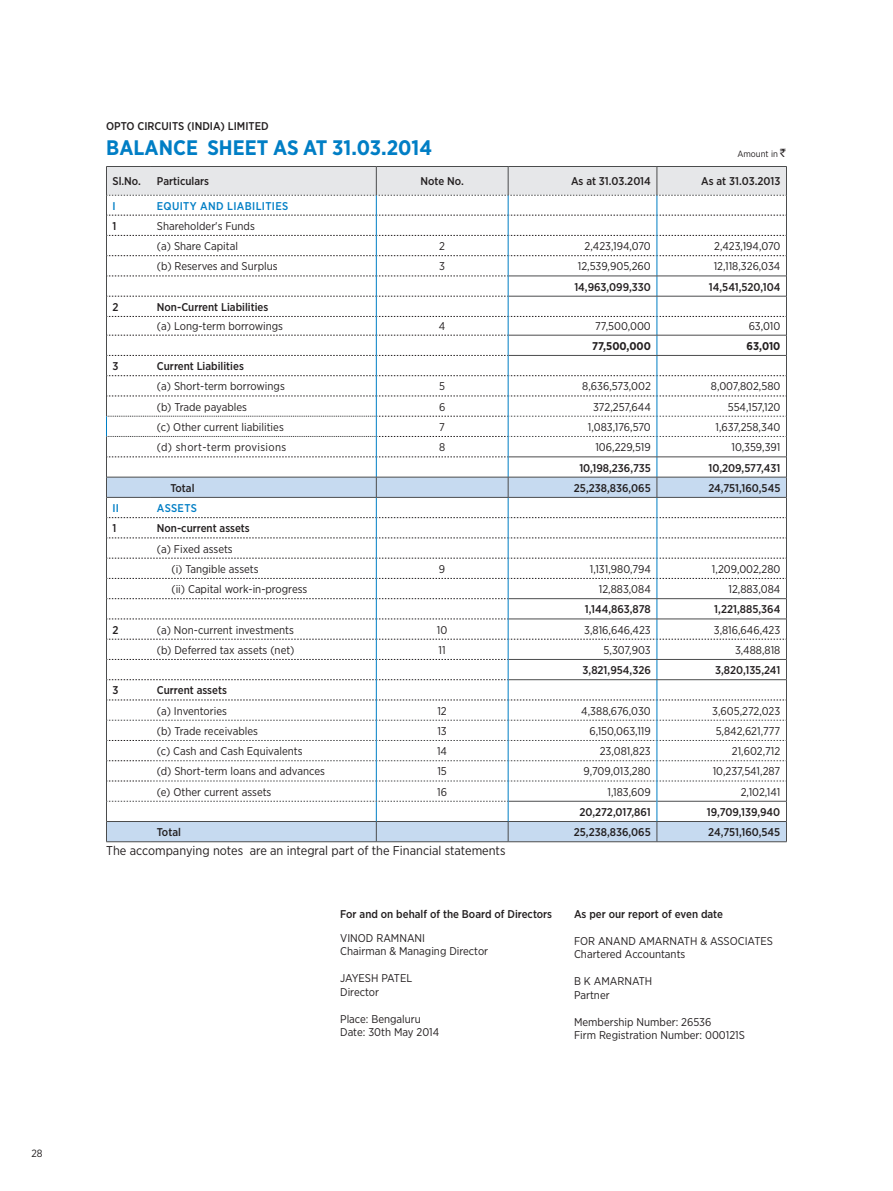
<style>
.page{position:relative;width:893px;height:1191px;background:#fff}
.page>*{position:absolute;margin:0;border:0;box-sizing:border-box;transform-origin:0 0}
.t1{font:700 21px "Gotham Narrow";color:#007ec5}
.t2{font:12.75px "Gotham Narrow";color:#231f20}
.t3{font:11.25px/13.5px "Gotham Narrow";color:#231f20}
.t4{font:500 11.25px "Gotham Narrow";color:#231f20}
.t5{font:500 11.25px "Gotham Narrow";letter-spacing:.03em;color:#007ec5}
.t6{font:11.25px "Gotham Narrow";letter-spacing:.03em;color:#231f20}
.t7{font:700 11.25px "Gotham Narrow";color:#231f20}
.t8{font:10.5px "Gotham Narrow";color:#231f20}
.t9{font:9px "Gotham Narrow";color:#231f20}
.s1{font-family:"Rupee Foradian";font-size:11.25px}
</style>
<div class="page">
<hr style="left:106px;top:841px;width:45px;height:1px;background:#4b4c4d">
<hr style="left:151px;top:841px;width:225px;height:1px;background:#4b4c4d">
<hr style="left:376px;top:841px;width:132px;height:1px;background:#4b4c4d">
<hr style="left:508px;top:841px;width:149px;height:1px;background:#4b4c4d">
<hr style="left:657px;top:841px;width:130px;height:1px;background:#4b4c4d">
<svg style="left:106px;top:166px;width:681px;height:675px"></svg>
<p class="t8" style="left:31px;top:1146px;width:13px">28</p>
<p class="t4" style="left:106px;top:119px;width:160px">OPTO CIRCUITS (INDIA) LIMITED</p>
<h1 class="t1" style="left:106px;top:135px;width:115px">BALANCE SHEET</h1>
<h1 class="t1" style="left:273px;top:135px;width:160px">AS AT 31.03.2014</h1>
<p class="t9" style="left:737px;top:149px;width:50px">Amount in <span class="s1">`</span></p>
<p class="t4" style="left:112px;top:174px;width:30px">Sl.No.</p>
<p class="t4" style="left:157px;top:174px;width:54px">Particulars</p>
<p class="t4" style="left:421px;top:174px;width:45px">Note No.</p>
<p class="t4" style="left:571px;top:174px;width:81px">As at 31.03.2014</p>
<p class="t4" style="left:701px;top:174px;width:81px">As at 31.03.2013</p>
<p class="t5" style="left:112px;top:199px;width:5px">I</p>
<p class="t5" style="left:157px;top:199px;width:133px">EQUITY AND LIABILITIES</p>
<p class="t4" style="left:112px;top:219px;width:5px">1</p>
<p class="t3" style="left:157px;top:215px;width:99px;line-height:20.2px">Shareholder's Funds (a) Share Capital</p>
<p class="t3" style="left:439px;top:239px;width:7px">2</p>
<p class="t3" style="left:585px;top:239px;width:68px">2,423,194,070</p>
<p class="t3" style="left:714px;top:239px;width:68px">2,423,194,070</p>
<p class="t3" style="left:157px;top:259px;width:122px">(b) Reserves and Surplus</p>
<p class="t3" style="left:439px;top:259px;width:7px">3</p>
<p class="t3" style="left:578px;top:259px;width:75px">12,539,905,260</p>
<p class="t3" style="left:714px;top:259px;width:68px">12,118,326,034</p>
<p class="t4" style="left:574px;top:279px;width:78px">14,963,099,330</p>
<p class="t4" style="left:709px;top:279px;width:73px">14,541,520,104</p>
<p class="t4" style="left:112px;top:300px;width:8px">2</p>
<p class="t4" style="left:157px;top:300px;width:113px">Non-Current Liabilities</p>
<p class="t3" style="left:157px;top:319px;width:128px">(a) Long-term borrowings</p>
<p class="t3" style="left:439px;top:319px;width:8px">4</p>
<p class="t3" style="left:595px;top:319px;width:57px">77,500,000</p>
<p class="t3" style="left:749px;top:319px;width:33px">63,010</p>
<p class="t7" style="left:592px;top:338px;width:60px">77,500,000</p>
<p class="t7" style="left:747px;top:338px;width:35px">63,010</p>
<p class="t4" style="left:112px;top:359px;width:7px">3</p>
<p class="t4" style="left:157px;top:359px;width:89px">Current Liabilities</p>
<p class="t3" style="left:157px;top:379px;width:129px">(a) Short-term borrowings</p>
<p class="t3" style="left:439px;top:379px;width:7px">5</p>
<p class="t3" style="left:582px;top:379px;width:70px">8,636,573,002</p>
<p class="t3" style="left:711px;top:379px;width:71px">8,007,802,580</p>
<p class="t3" style="left:157px;top:399px;width:92px">(b) Trade payables</p>
<p class="t3" style="left:439px;top:399px;width:8px">6</p>
<p class="t3" style="left:593px;top:399px;width:59px">372,257,644</p>
<p class="t3" style="left:728px;top:399px;width:54px">554,157,120</p>
<p class="t3" style="left:157px;top:420px;width:128px">(c) Other current liabilities</p>
<p class="t3" style="left:439px;top:420px;width:7px">7</p>
<p class="t3" style="left:588px;top:420px;width:64px">1,083,176,570</p>
<p class="t3" style="left:715px;top:420px;width:66px">1,637,258,340</p>
<p class="t6" style="left:157px;top:440px;width:131px">(d) short-term provisions</p>
<p class="t3" style="left:439px;top:440px;width:8px">8</p>
<p class="t3" style="left:595px;top:440px;width:57px">106,229,519</p>
<p class="t3" style="left:731px;top:440px;width:50px">10,359,391</p>
<p class="t4" style="left:579px;top:460px;width:73px">10,198,236,735</p>
<p class="t4" style="left:709px;top:460px;width:73px">10,209,577,431</p>
<p class="t4" style="left:170px;top:481px;width:26px">Total</p>
<p class="t4" style="left:574px;top:481px;width:78px">25,238,836,065</p>
<p class="t4" style="left:708px;top:481px;width:74px">24,751,160,545</p>
<p class="t5" style="left:112px;top:501px;width:8px">II</p>
<p class="t5" style="left:157px;top:501px;width:42px">ASSETS</p>
<p class="t4" style="left:112px;top:521px;width:5px">1</p>
<p class="t4" style="left:157px;top:521px;width:94px">Non-current assets</p>
<p class="t3" style="left:171px;top:538px;width:89px;line-height:20.2px;text-indent:-15px">(a) Fixed assets<br>(i) Tangible assets</p>
<p class="t3" style="left:439px;top:562px;width:8px">9</p>
<p class="t3" style="left:590px;top:562px;width:63px">1,131,980,794</p>
<p class="t3" style="left:712px;top:562px;width:70px">1,209,002,280</p>
<p class="t3" style="left:171px;top:582px;width:137px">(ii) Capital work-in-progress</p>
<p class="t3" style="left:599px;top:582px;width:53px">12,883,084</p>
<p class="t3" style="left:728px;top:582px;width:53px">12,883,084</p>
<p class="t4" style="left:585px;top:602px;width:68px">1,144,863,878</p>
<p class="t4" style="left:714px;top:602px;width:68px">1,221,885,364</p>
<p class="t4" style="left:112px;top:622px;width:8px">2</p>
<p class="t3" style="left:157px;top:622px;width:138px">(a) Non-current investments</p>
<p class="t3" style="left:437px;top:622px;width:12px">10</p>
<p class="t3" style="left:584px;top:622px;width:68px">3,816,646,423</p>
<p class="t3" style="left:714px;top:622px;width:68px">3,816,646,423</p>
<p class="t3" style="left:157px;top:643px;width:139px">(b) Deferred tax assets (net)</p>
<p class="t3" style="left:439px;top:643px;width:9px">11</p>
<p class="t3" style="left:604px;top:643px;width:49px">5,307,903</p>
<p class="t3" style="left:735px;top:643px;width:47px">3,488,818</p>
<p class="t4" style="left:583px;top:663px;width:70px">3,821,954,326</p>
<p class="t4" style="left:715px;top:663px;width:67px">3,820,135,241</p>
<p class="t4" style="left:112px;top:683px;width:7px">3</p>
<p class="t4" style="left:157px;top:683px;width:72px">Current assets</p>
<p class="t3" style="left:157px;top:703px;width:72px">(a) Inventories</p>
<p class="t3" style="left:437px;top:703px;width:11px">12</p>
<p class="t3" style="left:581px;top:703px;width:71px">4,388,676,030</p>
<p class="t3" style="left:712px;top:703px;width:70px">3,605,272,023</p>
<p class="t3" style="left:157px;top:724px;width:103px">(b) Trade receivables</p>
<p class="t3" style="left:437px;top:724px;width:11px">13</p>
<p class="t3" style="left:589px;top:724px;width:63px">6,150,063,119</p>
<p class="t3" style="left:716px;top:724px;width:66px">5,842,621,777</p>
<p class="t3" style="left:157px;top:744px;width:147px">(c) Cash and Cash Equivalents</p>
<p class="t3" style="left:437px;top:744px;width:12px">14</p>
<p class="t3" style="left:600px;top:744px;width:53px">23,081,823</p>
<p class="t3" style="left:732px;top:744px;width:50px">21,602,712</p>
<p class="t3" style="left:157px;top:764px;width:170px">(d) Short-term loans and advances</p>
<p class="t3" style="left:437px;top:764px;width:11px">15</p>
<p class="t3" style="left:583px;top:764px;width:69px">9,709,013,280</p>
<p class="t3" style="left:713px;top:764px;width:69px">10,237,541,287</p>
<p class="t3" style="left:157px;top:784px;width:116px">(e) Other current assets</p>
<p class="t3" style="left:437px;top:784px;width:11px">16</p>
<p class="t3" style="left:607px;top:784px;width:45px">1,183,609</p>
<p class="t3" style="left:741px;top:784px;width:41px">2,102,141</p>
<p class="t4" style="left:579px;top:805px;width:73px">20,272,017,861</p>
<p class="t4" style="left:707px;top:805px;width:75px">19,709,139,940</p>
<p class="t4" style="left:157px;top:825px;width:26px">Total</p>
<p class="t4" style="left:574px;top:825px;width:78px">25,238,836,065</p>
<p class="t4" style="left:708px;top:825px;width:74px">24,751,160,545</p>
<p class="t2" style="left:106px;top:842px;width:401px">The accompanying notes are an integral part of the Financial statements</p>
<p class="t4" style="left:340px;top:906px;width:213px">For and on behalf of the Board of Directors</p>
<p class="t3" style="left:340px;top:930px;width:150px">VINOD RAMNANI<br>Chairman &amp; Managing Director</p>
<p class="t3" style="left:340px;top:971px;width:74px">JAYESH PATEL<br>Director</p>
<p class="t3" style="left:340px;top:1011px;width:101px">Place: Bengaluru<br>Date: 30th May 2014</p>
<p class="t4" style="left:574px;top:906px;width:150px">As per our report of even date</p>
<p class="t3" style="left:574px;top:933px;width:40px">For Anand</p>
<p class="t3" style="left:639px;top:933px;width:16px">Amarnath</p>
<p class="t3" style="left:700px;top:933px;width:25px">&amp; Associates</p>
<p class="t3" style="left:574px;top:947px;width:113px">Chartered Accountants</p>
<p class="t3" style="left:574px;top:974px;width:80px">B K AMARNATH<br>Partner</p>
<p class="t3" style="left:574px;top:1014px;width:172px">Membership Number: 26536<br>Firm Registration Number: 000121S</p>
</div>
